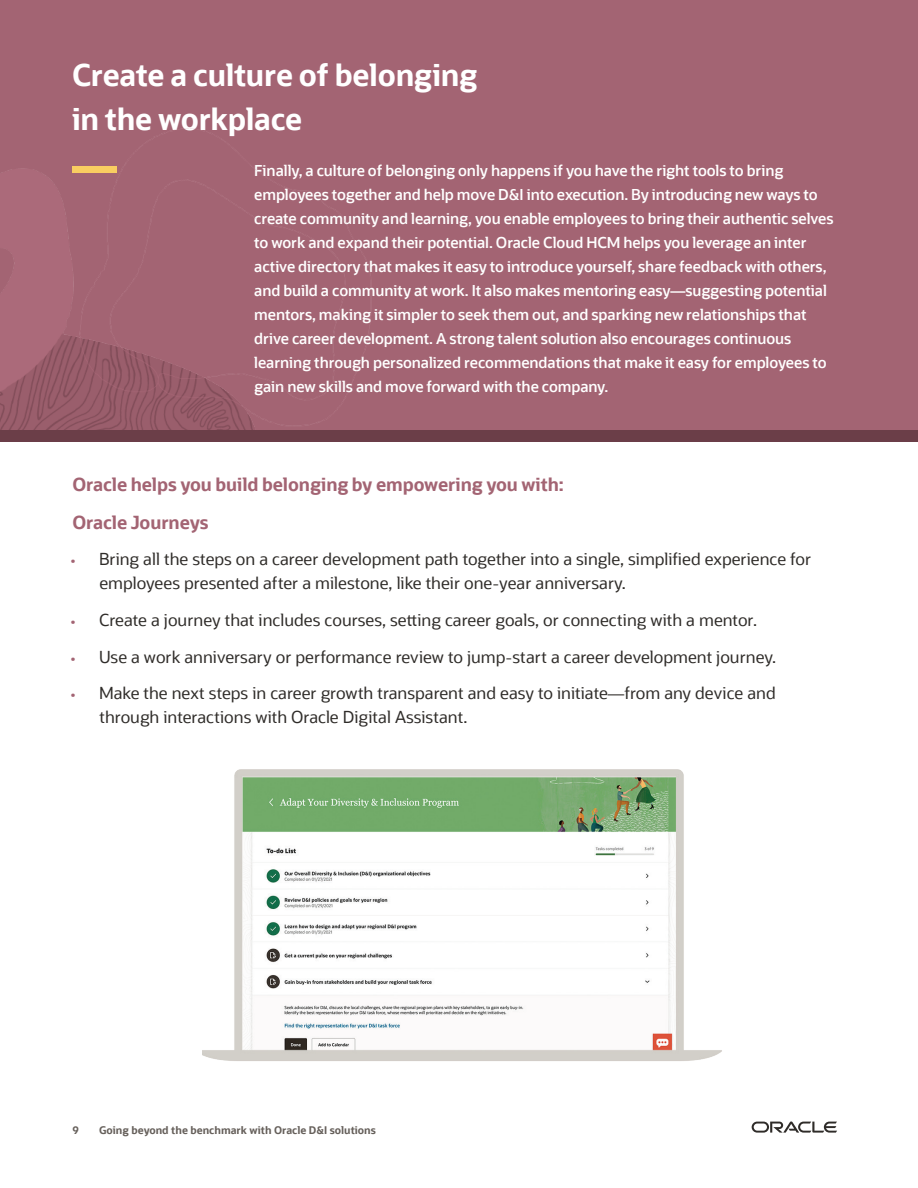
<style>
.page{position:relative;width:918px;height:1188px;background:#fff}
.page>*{position:absolute;margin:0;border:0;box-sizing:border-box;transform-origin:0 0}
.t1{font:700 30px/43.5px "Oracle Sans";letter-spacing:-.01em;color:#fff}
.t2{font:700 18px/37.5px "Oracle Sans";letter-spacing:-.005em;color:#a36473}
.t3{font:16.5px/24px "Oracle Sans";color:#2f2c29}
.t4{font:600 15px/24px "Oracle Sans";letter-spacing:-.005em;color:#fff}
.t5{font:700 10.5px "Oracle Sans";color:#66605b}
.s1{font-size:15px;color:#a36473}
</style>
<div class="page">
<svg style="left:752px;top:1121px;width:85px;height:12px"></svg>
<div style="left:0;top:0;width:918px;height:432px;background:#a36473"></div>
<img style="left:0;top:128px;width:369px;height:302px">
<div style="left:0;top:430px;width:918px;height:11px;background:#6b3e48"></div>
<img style="left:202px;top:769px;width:520px;height:292px">
<h1 class="t1" style="left:72px;top:54px;width:407px">Create a culture of belonging in the workplace</h1>
<p class="t4" style="left:254px;top:159px;width:581px">Finally, a culture of belonging only happens if you have the right tools to bring employees together and help move D&amp;I into execution. By introducing new ways to create community and learning, you enable employees to bring their authentic selves to work and expand their potential. Oracle Cloud HCM helps you leverage an inter active directory that makes it easy to introduce yourself, share feedback with others, and build a community at work. It also makes mentoring easy—suggesting potential mentors, making it simpler to seek them out, and sparking new relationships that drive career development. A strong talent solution also encourages continuous learning through personalized recommendations that make it easy for employees to gain new skills and move forward with the company.</p>
<p class="t2" style="left:72px;top:466px;width:493px">Oracle helps you build belonging by empowering you with:<br>Oracle Journeys</p>
<p class="t3" style="left:99px;top:547px;width:713px;text-indent:-29px"><span class="s1">•</span> Bring all the steps on a career development path together into a single, simplified experience for employees presented after a milestone, like their one-year anniversary.</p>
<p class="t3" style="left:71px;top:608px;width:688px"><span class="s1">•</span> Create a journey that includes courses, setting career goals, or connecting with a mentor.</p>
<p class="t3" style="left:71px;top:645px;width:707px"><span class="s1">•</span> Use a work anniversary or performance review to jump-start a career development journey.</p>
<p class="t3" style="left:100px;top:682px;width:678px;text-indent:-29px"><span class="s1">•</span> Make the next steps in career growth transparent and easy to initiate—from any device and through interactions with Oracle Digital Assistant.</p>
<p class="t5" style="left:73px;top:1124px;width:8px">9</p>
<p class="t5" style="left:99px;top:1124px;width:278px">Going beyond the benchmark with Oracle D&amp;I solutions</p>
</div>
